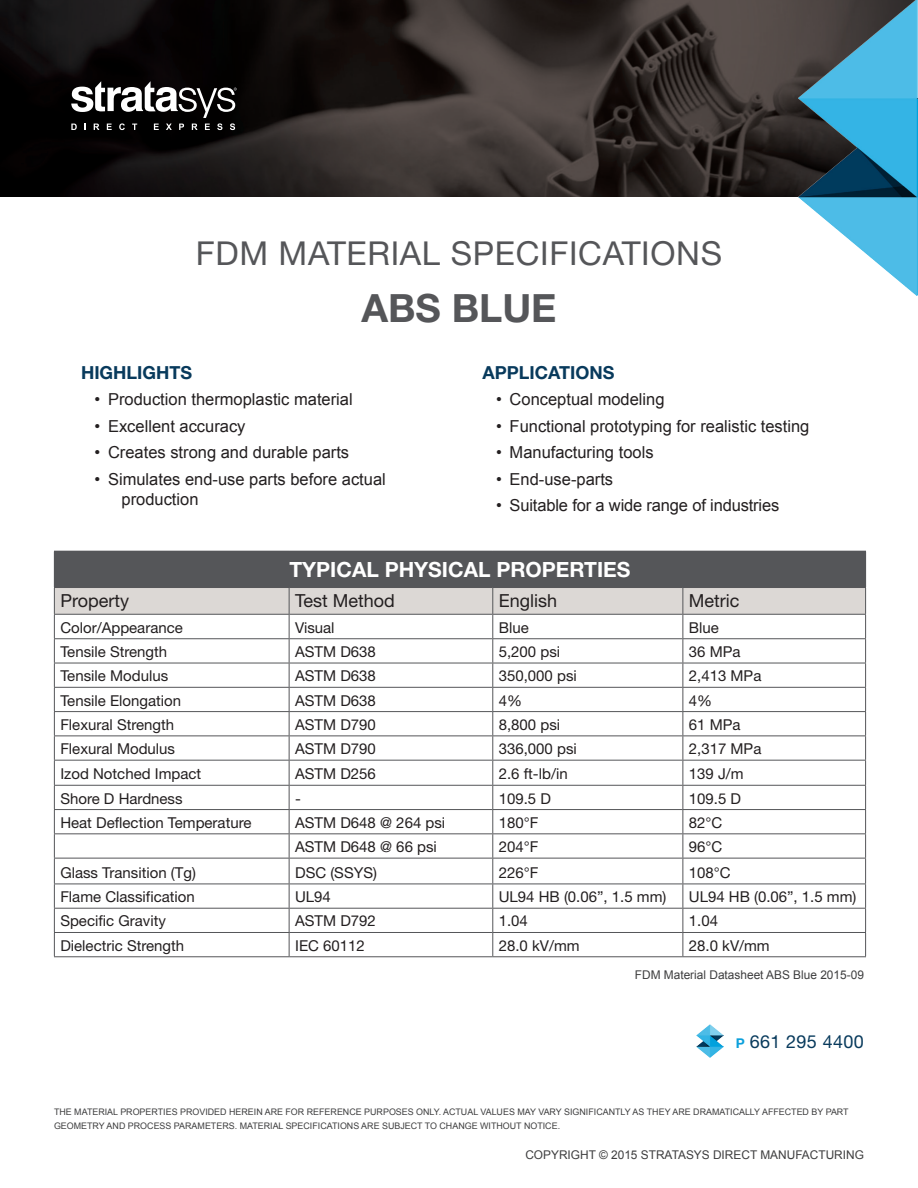
<style>
.page{position:relative;width:918px;height:1188px;background:#fff}
.page>*{position:absolute;margin:0;border:0;box-sizing:border-box;transform-origin:0 0}
.Helvetica_75_Bold{font:700 39px "Helvetica Neue LT Std";color:#555659}
.Helvetica_Roman_55{font:33px "Helvetica Neue LT Std";letter-spacing:.02em;color:#555659}
.Helvetica_75_Bold-2{font:700 21px "Helvetica Neue LT Std";color:#fff}
.Helvetica_Roman_55-2{font:18px "Helvetica Neue LT Std";color:#231f20}
.Helvetica_75_Bold-3{font:700 18px "Helvetica Neue LT Std";color:#083a5c}
.Helvetica_Roman_55-3{font:18px "Helvetica Neue LT Std";letter-spacing:.02em;color:#083a5c}
.t1{font:16.5px/19.8px "Arial";color:#231f20}
.t2{font:15px "Helvetica Neue";color:#231f20}
.Arial{font:12px "Arial";color:#3e3e3f}
.Helvetica_Neue{font:12px "Arial";color:#3e3e3f}
.Arial-2{font:9px/13.5px "Arial";color:#3e3e3f}
.s1{font-weight:700;font-size:13.5px;color:#0ca0dc}
</style>
<div class="page">
<img style="left:0;top:0;width:798px;height:197px">
<div style="left:54px;top:551px;width:812px;height:37px;background:#555659"></div>
<svg style="left:54px;top:588px;width:812px;height:368px"></svg>
<hr style="left:54px;top:956px;width:235px;height:1px;background:#555659">
<hr style="left:289px;top:956px;width:204px;height:1px;background:#555659">
<hr style="left:493px;top:956px;width:190px;height:1px;background:#555659">
<hr style="left:683px;top:956px;width:183px;height:1px;background:#555659">
<svg style="left:71px;top:81px;width:166px;height:49px"></svg>
<img style="left:798px;top:0;width:120px;height:295px">
<img style="left:697px;top:1024px;width:27px;height:34px">
<p class="Helvetica_Roman_55" style="left:196px;top:234px;width:528px">FDM MATERIAL SPECIFICATIONS</p>
<p class="Helvetica_75_Bold" style="left:361px;top:284px;width:197px">ABS BLUE</p>
<p class="Helvetica_75_Bold-3" style="left:81px;top:361px;width:113px">HIGHLIGHTS</p>
<p class="t1" style="left:94px;top:390px;width:260px">• Production thermoplastic material</p>
<p class="t1" style="left:94px;top:416px;width:153px">• Excellent accuracy</p>
<p class="t1" style="left:94px;top:443px;width:256px">• Creates strong and durable parts</p>
<p class="t1" style="left:122px;top:469px;width:266px;text-indent:-27px">• Simulates end-use parts before actual production</p>
<p class="Helvetica_75_Bold-3" style="left:483px;top:361px;width:133px">APPLICATIONS</p>
<p class="t1" style="left:496px;top:390px;width:170px">• Conceptual modeling</p>
<p class="t1" style="left:496px;top:416px;width:315px">• Functional prototyping for realistic testing</p>
<p class="t1" style="left:496px;top:443px;width:159px">• Manufacturing tools</p>
<p class="t1" style="left:496px;top:469px;width:119px">• End-use-parts</p>
<p class="t1" style="left:496px;top:496px;width:285px">• Suitable for a wide range of industries</p>
<p class="Helvetica_75_Bold-2" style="left:289px;top:556px;width:343px">TYPICAL PHYSICAL PROPERTIES</p>
<p class="Helvetica_Roman_55-2" style="left:60px;top:590px;width:70px">Property</p>
<p class="Helvetica_Roman_55-2" style="left:295px;top:590px;width:101px">Test Method</p>
<p class="Helvetica_Roman_55-2" style="left:499px;top:590px;width:60px">English</p>
<p class="Helvetica_Roman_55-2" style="left:689px;top:590px;width:52px">Metric</p>
<p class="t2" style="left:60px;top:618px;width:124px">Color/Appearance</p>
<p class="t2" style="left:295px;top:618px;width:41px">Visual</p>
<p class="t2" style="left:499px;top:618px;width:31px">Blue</p>
<p class="t2" style="left:689px;top:618px;width:31px">Blue</p>
<p class="t2" style="left:60px;top:643px;width:108px">Tensile Strength</p>
<p class="t2" style="left:295px;top:643px;width:82px">ASTM D638</p>
<p class="t2" style="left:499px;top:643px;width:63px">5,200 psi</p>
<p class="t2" style="left:689px;top:643px;width:53px">36 MPa</p>
<p class="t2" style="left:60px;top:667px;width:109px">Tensile Modulus</p>
<p class="t2" style="left:295px;top:667px;width:82px">ASTM D638</p>
<p class="t2" style="left:499px;top:667px;width:80px">350,000 psi</p>
<p class="t2" style="left:689px;top:667px;width:74px">2,413 MPa</p>
<p class="t2" style="left:60px;top:691px;width:122px">Tensile Elongation</p>
<p class="t2" style="left:295px;top:691px;width:82px">ASTM D638</p>
<p class="t2" style="left:499px;top:691px;width:25px">4%</p>
<p class="t2" style="left:689px;top:691px;width:25px">4%</p>
<p class="t2" style="left:60px;top:716px;width:115px">Flexural Strength</p>
<p class="t2" style="left:295px;top:716px;width:82px">ASTM D790</p>
<p class="t2" style="left:499px;top:716px;width:63px">8,800 psi</p>
<p class="t2" style="left:689px;top:716px;width:53px">61 MPa</p>
<p class="t2" style="left:60px;top:740px;width:116px">Flexural Modulus</p>
<p class="t2" style="left:295px;top:740px;width:82px">ASTM D790</p>
<p class="t2" style="left:499px;top:740px;width:80px">336,000 psi</p>
<p class="t2" style="left:689px;top:740px;width:74px">2,317 MPa</p>
<p class="t2" style="left:60px;top:765px;width:142px">Izod Notched Impact</p>
<p class="t2" style="left:295px;top:765px;width:82px">ASTM D256</p>
<p class="t2" style="left:499px;top:765px;width:70px">2.6 ft-lb/in</p>
<p class="t2" style="left:689px;top:765px;width:56px">139 J/m</p>
<p class="t2" style="left:60px;top:789px;width:124px">Shore D Hardness</p>
<p class="t2" style="left:295px;top:789px;width:7px">-</p>
<p class="t2" style="left:499px;top:789px;width:54px">109.5 D</p>
<p class="t2" style="left:689px;top:789px;width:54px">109.5 D</p>
<p class="t2" style="left:60px;top:814px;width:193px">Heat Deflection Temperature</p>
<p class="t2" style="left:295px;top:814px;width:152px">ASTM D648 @ 264 psi</p>
<p class="t2" style="left:499px;top:814px;width:41px">180°F</p>
<p class="t2" style="left:689px;top:814px;width:35px">82°C</p>
<p class="t2" style="left:295px;top:838px;width:143px">ASTM D648 @ 66 psi</p>
<p class="t2" style="left:499px;top:838px;width:41px">204°F</p>
<p class="t2" style="left:689px;top:838px;width:35px">96°C</p>
<p class="t2" style="left:60px;top:864px;width:137px">Glass Transition (Tg)</p>
<p class="t2" style="left:295px;top:864px;width:83px">DSC (SSYS)</p>
<p class="t2" style="left:499px;top:864px;width:41px">226°F</p>
<p class="t2" style="left:689px;top:864px;width:43px">108°C</p>
<p class="t2" style="left:60px;top:888px;width:136px">Flame Classification</p>
<p class="t2" style="left:295px;top:888px;width:37px">UL94</p>
<p class="t2" style="left:499px;top:888px;width:169px">UL94 HB (0.06”, 1.5 mm)</p>
<p class="t2" style="left:689px;top:888px;width:169px">UL94 HB (0.06”, 1.5 mm)</p>
<p class="t2" style="left:60px;top:912px;width:107px">Specific Gravity</p>
<p class="t2" style="left:295px;top:912px;width:82px">ASTM D792</p>
<p class="t2" style="left:499px;top:912px;width:31px">1.04</p>
<p class="t2" style="left:689px;top:912px;width:31px">1.04</p>
<p class="t2" style="left:60px;top:936px;width:125px">Dielectric Strength</p>
<p class="t2" style="left:295px;top:936px;width:71px">IEC 60112</p>
<p class="t2" style="left:499px;top:936px;width:82px">28.0 kV/mm</p>
<p class="t2" style="left:689px;top:936px;width:82px">28.0 kV/mm</p>
<p class="Helvetica_Neue" style="left:635px;top:967px;width:231px">FDM Material Datasheet ABS Blue 2015-09</p>
<p class="Helvetica_Roman_55-3" style="left:736px;top:1031px;width:130px"><span class="s1">P</span> 661 295 4400</p>
<p class="Arial-2" style="left:54px;top:1106px;width:796px">THE MATERIAL PROPERTIES PROVIDED HEREIN ARE FOR REFERENCE PURPOSES ONLY. ACTUAL VALUES MAY VARY SIGNIFICANTLY AS THEY ARE DRAMATICALLY AFFECTED BY PART<br>GEOMETRY AND PROCESS PARAMETERS. MATERIAL SPECIFICATIONS ARE SUBJECT TO CHANGE WITHOUT NOTICE.</p>
<p class="Arial" style="left:525px;top:1147px;width:340px">COPYRIGHT © 2015 STRATASYS DIRECT MANUFACTURING</p>
</div>
